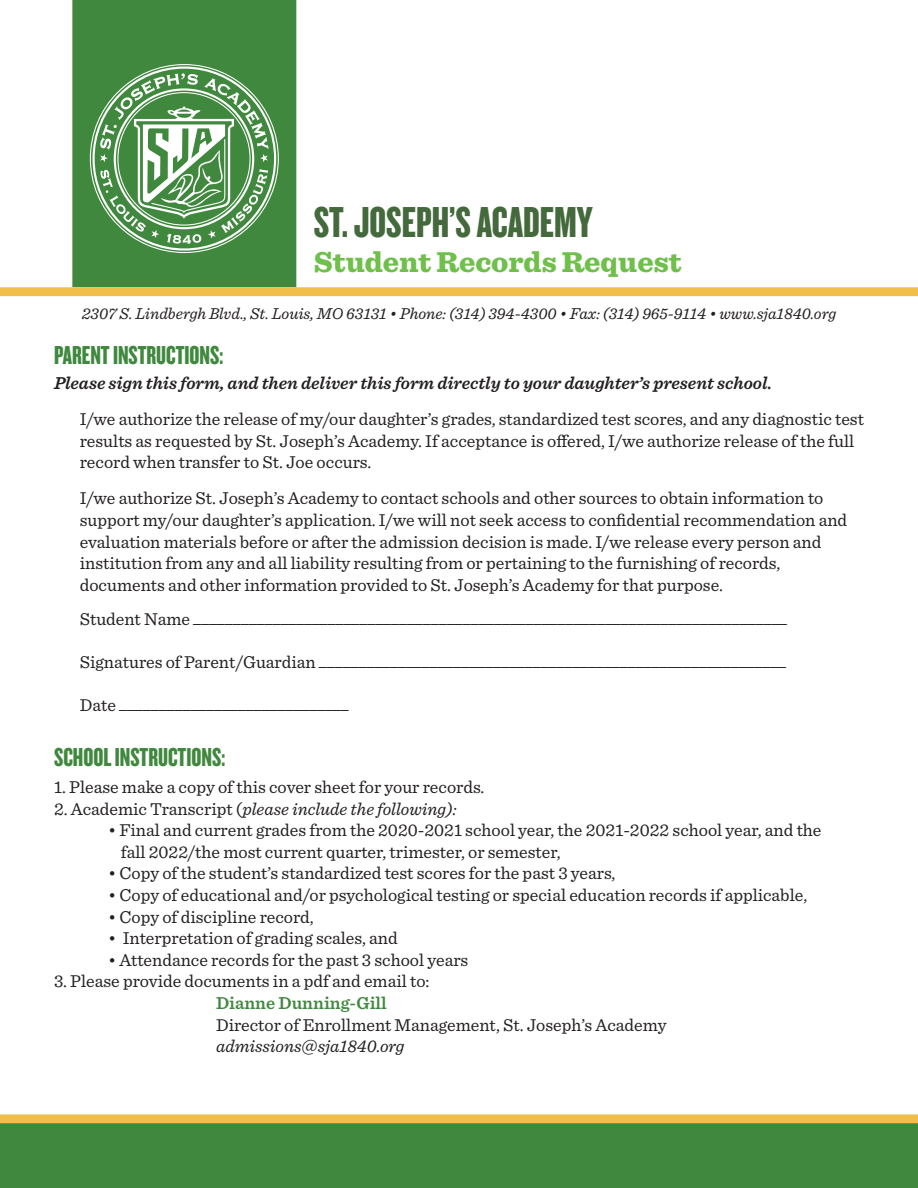
<style>
.page{position:relative;width:918px;height:1188px;background:#fff}
.page>*{position:absolute;margin:0;border:0;box-sizing:border-box;transform-origin:0 0}
.t1{font:45px "Knockout HTF68 Full Featherwt";color:#44693c}
.t2{font:900 30px "Sentinel";color:#6fbf4b}
.t3{font:27px "Knockout HTF68 Full Featherwt";color:#41883f}
.t4{font:18px/21.6px "Sentinel";color:#231f20}
.t5{font:italic 600 18px "Sentinel";color:#231f20}
.t6{font:italic 18px "Sentinel";color:#231f20}
.t7{font:600 18px "Sentinel";color:#41883f}
.t8{font:italic 16.5px "Sentinel";color:#231f20}
.s1{font-style:normal}
</style>
<div class="page">
<div style="left:1px;top:1120px;width:916px;height:67px;background:#41883f"></div>
<div style="left:0;top:1119px;width:918px;height:69px;border:2px solid #41883f"></div>
<div style="left:73px;top:1px;width:223px;height:286px;background:#41883f"></div>
<div style="left:72px;top:0;width:224px;height:287px;border:2px solid #41883f"></div>
<svg style="left:90px;top:64px;width:189px;height:189px"></svg>
<div style="left:1px;top:288px;width:916px;height:7px;background:#f1be47"></div>
<div style="left:0;top:287px;width:918px;height:9px;border:2px solid #f1be47"></div>
<div style="left:1px;top:1115px;width:916px;height:8px;background:#f1be47"></div>
<div style="left:0;top:1114px;width:918px;height:9px;border:2px solid #f1be47"></div>
<h1 class="t1" style="left:314px;top:199px;width:280px">ST. JOSEPH’S ACADEMY</h1>
<h2 class="t2" style="left:314px;top:238px;width:369px">Student Records Request</h2>
<p class="t8" style="left:82px;top:301px;width:756px">2307 S. Lindbergh Blvd., St. Louis, MO 63131 • Phone: (314) 394-4300 • Fax: (314) 965-9114 • www.sja1840.org</p>
<h3 class="t3" style="left:54px;top:341px;width:171px">PARENT INSTRUCTIONS:</h3>
<p class="t5" style="left:54px;top:369px;width:720px">Please sign this form, and then deliver this form directly to your daughter’s present school.</p>
<p class="t4" style="left:80px;top:407px;width:786px">I/we authorize the release of my/our daughter’s grades, standardized test scores, and any diagnostic test results as requested by St. Joseph’s Academy. If acceptance is offered, I/we authorize release of the full record when transfer to St. Joe occurs.</p>
<p class="t4" style="left:80px;top:486px;width:769px">I/we authorize St. Joseph’s Academy to contact schools and other sources to obtain information to support my/our daughter’s application. I/we will not seek access to confidential recommendation and evaluation materials before or after the admission decision is made. I/we release every person and institution from any and all liability resulting from or pertaining to the furnishing of records, documents and other information provided to St. Joseph’s Academy for that purpose.</p>
<p class="t4" style="left:80px;top:607px;width:709px">Student Name ___________________________________________________________________________</p>
<p class="t4" style="left:80px;top:650px;width:708px">Signatures of Parent/Guardian ___________________________________________________________</p>
<p class="t4" style="left:80px;top:693px;width:271px">Date _____________________________</p>
<h3 class="t3" style="left:54px;top:744px;width:173px">SCHOOL INSTRUCTIONS:</h3>
<p class="t4" style="left:54px;top:775px;width:432px">1. Please make a copy of this cover sheet for your records.</p>
<p class="t6" style="left:54px;top:795px;width:404px"><span class="s1">2. Academic Transcript (</span>please include the following):</p>
<p class="t4" style="left:121px;top:818px;width:702px;text-indent:-13px">• Final and current grades from the 2020-2021 school year, the 2021-2022 school year, and the fall 2022/the most current quarter, trimester, or semester,</p>
<p class="t4" style="left:108px;top:862px;width:509px">• Copy of the student’s standardized test scores for the past 3 years,</p>
<p class="t4" style="left:108px;top:883px;width:701px">• Copy of educational and/or psychological testing or special education records if applicable,</p>
<p class="t4" style="left:108px;top:905px;width:207px">• Copy of discipline record,</p>
<p class="t4" style="left:108px;top:926px;width:291px">• Interpretation of grading scales, and</p>
<p class="t4" style="left:108px;top:948px;width:362px">• Attendance records for the past 3 school years</p>
<p class="t4" style="left:54px;top:970px;width:377px">3. Please provide documents in a pdf and email to:</p>
<p class="t7" style="left:216px;top:989px;width:172px">Dianne Dunning-Gill</p>
<p class="t4" style="left:216px;top:1013px;width:452px">Director of Enrollment Management, St. Joseph’s Academy</p>
<p class="t6" style="left:216px;top:1033px;width:190px">admissions@sja1840.org</p>
</div>
